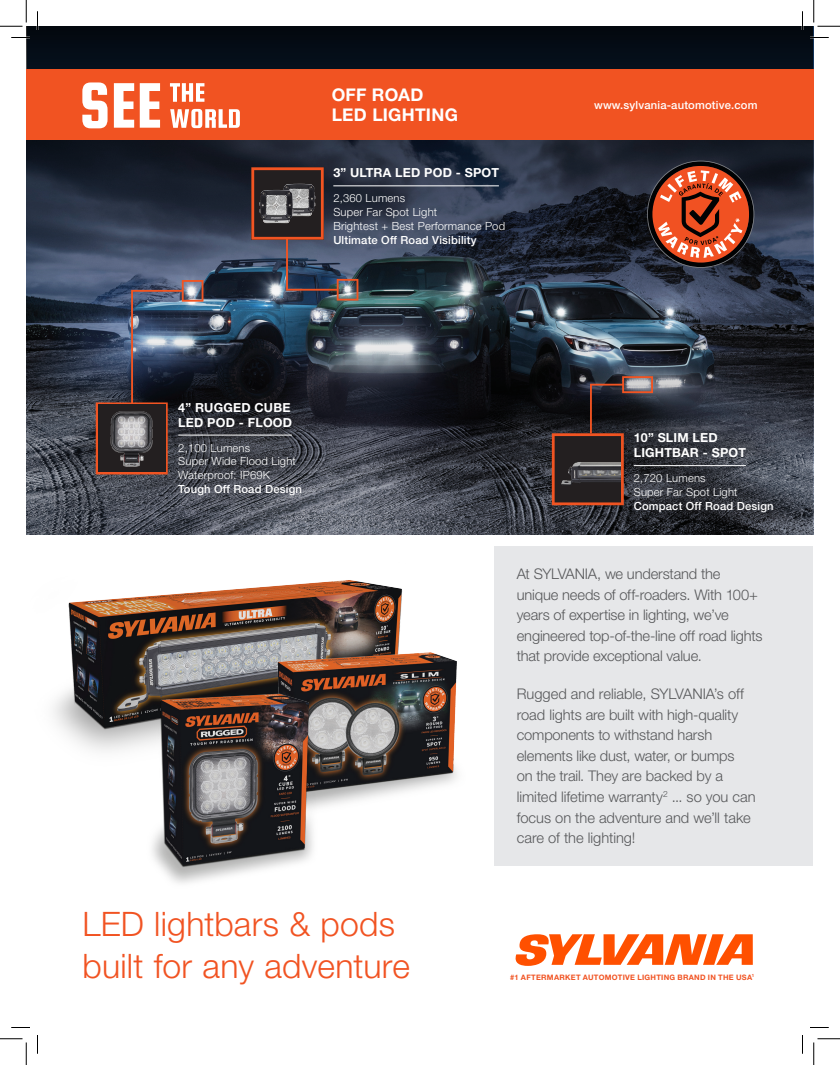
<style>
.page{position:relative;width:840px;height:1065px;background:#fff}
.page>*{position:absolute;margin:0;border:0;box-sizing:border-box;transform-origin:0 0}
.t1{font:300 33.75px/42.2px "Helvetica Neue LT Std";letter-spacing:.01em;color:#f15322}
.t2{font:700 17.5px/20px "Helvetica Neue LT Std";letter-spacing:.015em;color:#fff}
.t3{font:300 14.75px/20.6px "Helvetica Neue LT Std";letter-spacing:-.01em;color:#57585a}
.t4{font:700 12.5px/15px "Helvetica Neue LT Std";letter-spacing:.015em;color:#fff}
.t5{font:300 11.25px/13.8px "Helvetica Neue LT Std";letter-spacing:.015em;color:#fff}
.t6{font:500 11.25px "Helvetica Neue LT Std";letter-spacing:.015em;color:#fff}
.t7{font:700 7.5px "Helvetica Neue LT Std";letter-spacing:.04em;color:#f15322}
</style>
<div class="page">
<svg style="left:516px;top:934px;width:237px;height:32px"></svg>
<img style="left:26px;top:26px;width:787px;height:236px">
<svg style="left:26px;top:262px;width:787px;height:273px;background:#373e4a"></svg>
<svg style="left:96px;top:280px;width:107px;height:194px;background:#4e5368"></svg>
<div style="left:98px;top:405px;width:67px;height:67px;background:#231f20"></div>
<img style="left:110px;top:411px;width:43px;height:55px">
<div style="left:154px;top:377px;width:170px;height:142px;background:#231f20;opacity:.75"></div>
<hr style="left:178px;top:435px;width:114px;height:1px;background:#fff">
<svg style="left:552px;top:376px;width:101px;height:129px;background:#3b2c2c"></svg>
<div style="left:610px;top:408px;width:186px;height:127px;background:#231f20;opacity:.75"></div>
<hr style="left:634px;top:465px;width:112px;height:1px;background:#fff">
<div style="left:494px;top:546px;width:319px;height:320px;background:#e6e7e9"></div>
<div style="left:309px;top:143px;width:218px;height:126px;background:#231f20;opacity:.75"></div>
<hr style="left:333px;top:186px;width:166px;height:1px;background:#fff">
<svg style="left:251px;top:167px;width:107px;height:134px;background:#4d4952"></svg>
<svg style="left:647px;top:161px;width:107px;height:107px;background:#934633"></svg>
<img style="left:53px;top:580px;width:350px;height:171px">
<img style="left:239px;top:638px;width:218px;height:163px">
<img style="left:117px;top:687px;width:236px;height:196px">
<div style="left:26px;top:69px;width:788px;height:71px;background:#f15322"></div>
<svg style="left:82px;top:83px;width:26px;height:45px"></svg>
<svg style="left:114px;top:83px;width:20px;height:45px"></svg>
<svg style="left:140px;top:83px;width:20px;height:45px"></svg>
<svg style="left:170px;top:83px;width:34px;height:19px"></svg>
<svg style="left:170px;top:109px;width:70px;height:19px"></svg>
<svg style="left:11px;top:37px;width:19px;height:1px"></svg>
<svg style="left:810px;top:37px;width:19px;height:1px"></svg>
<svg style="left:11px;top:1027px;width:19px;height:1px"></svg>
<svg style="left:810px;top:1027px;width:19px;height:1px"></svg>
<svg style="left:37px;top:11px;width:1px;height:19px"></svg>
<svg style="left:37px;top:1035px;width:1px;height:19px"></svg>
<svg style="left:802px;top:11px;width:1px;height:19px"></svg>
<svg style="left:802px;top:1035px;width:1px;height:19px"></svg>
<svg style="left:0;top:0;width:27px;height:27px"></svg>
<svg style="left:0;top:1039px;width:27px;height:26px"></svg>
<svg style="left:814px;top:0;width:26px;height:27px"></svg>
<svg style="left:814px;top:1039px;width:26px;height:26px"></svg>
<p class="t2" style="left:332px;top:85px;width:128px">OFF ROAD<br>LED LIGHTING</p>
<p class="t4" style="left:333px;top:165px;width:167px">3” ULTRA LED POD - SPOT</p>
<p class="t5" style="left:333px;top:191px;width:173px">2,360 Lumens<br>Super Far Spot Light<br>Brightest + Best Performance Pod</p>
<p class="t6" style="left:333px;top:233px;width:145px">Ultimate Off Road Visibility</p>
<p class="t6" style="left:594px;top:99px;width:165px">www.sylvania-automotive.com</p>
<p class="t4" style="left:178px;top:399px;width:115px">4” RUGGED CUBE<br>LED POD - FLOOD</p>
<p class="t5" style="left:178px;top:441px;width:119px">2,100 Lumens<br>Super Wide Flood Light<br>Waterproof: IP69K</p>
<p class="t6" style="left:178px;top:482px;width:125px">Tough Off Road Design</p>
<p class="t4" style="left:634px;top:430px;width:114px">10” SLIM LED<br>LIGHTBAR - SPOT</p>
<p class="t5" style="left:634px;top:471px;width:105px">2,720 Lumens<br>Super Far Spot Light</p>
<p class="t6" style="left:634px;top:499px;width:142px">Compact Off Road Design</p>
<p class="t3" style="left:517px;top:563px;width:247px">At SYLVANIA, we understand the unique needs of off-roaders. With 100+ years of expertise in lighting, we’ve engineered top-of-the-line off road lights that provide exceptional value.</p>
<p class="t3" style="left:517px;top:683px;width:241px">Rugged and reliable, SYLVANIA’s off road lights are built with high-quality components to withstand harsh elements like dust, water, or bumps<br>on the trail. They are backed by a limited lifetime warranty<sup>2</sup> ... so you can focus on the adventure and we’ll take care of the lighting!</p>
<h1 class="t1" style="left:82px;top:902px;width:329px">LED lightbars &amp; pods built for any adventure</h1>
<p class="t7" style="left:510px;top:973px;width:246px">#1 AFTERMARKET AUTOMOTIVE LIGHTING BRAND IN THE USA<sup>1</sup></p>
</div>
